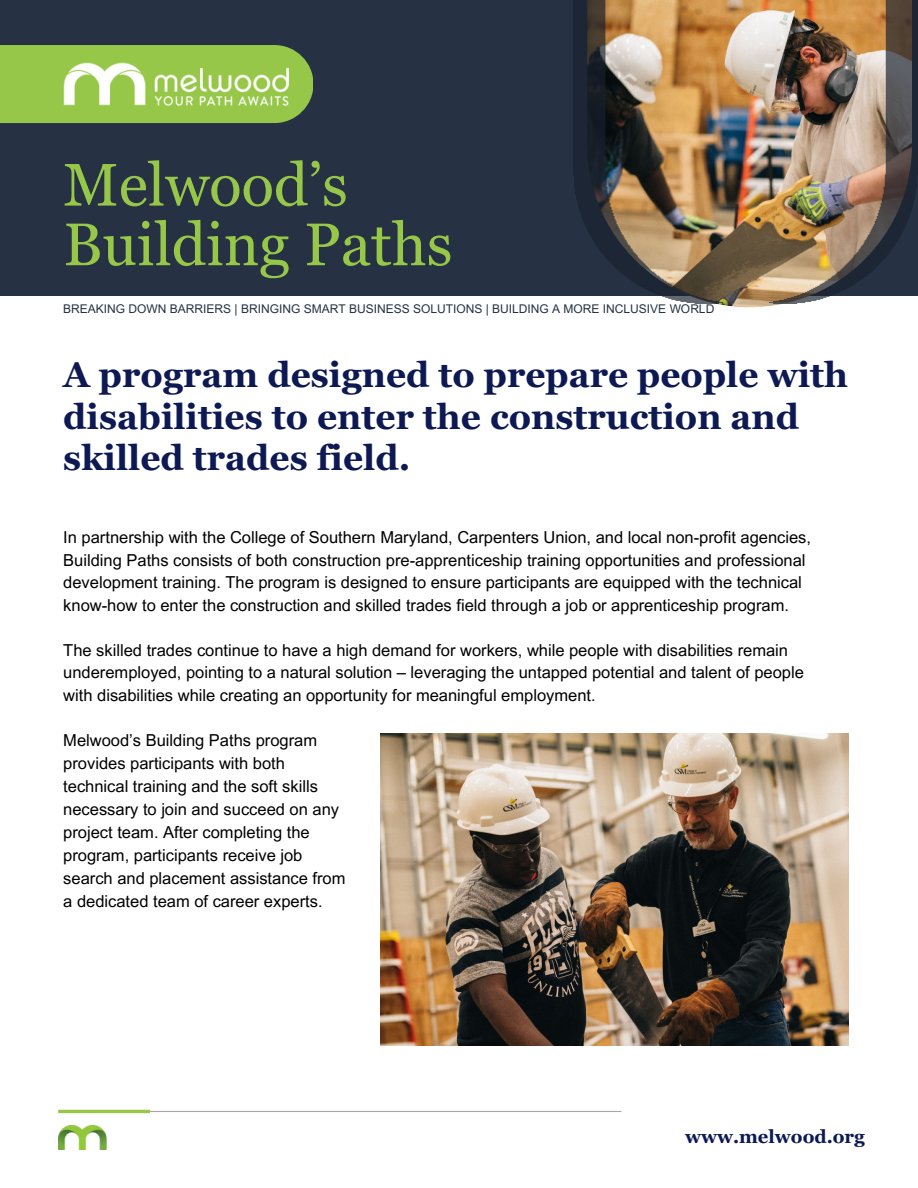
<style>
.page{position:relative;width:918px;height:1188px;background:#fff}
.page>*{position:absolute;margin:0;border:0;box-sizing:border-box;transform-origin:0 0}
.t1{font:60px/59.7px "Georgia Pro";color:#97c749}
.t2{font:700 35.25px/41.7px "Georgia Pro";color:#0d1953}
.t3{font:700 18.6px "Georgia Pro";color:#0d1953}
.t4{font:16.5px/23px "Arial MT Pro";color:#000}
.t5{font:12px "Arial MT Pro";color:#263243}
</style>
<div class="page">
<div style="left:0;top:0;width:918px;height:296px;background:#263243"></div>
<div style="left:0;top:45px;width:313px;height:78px;background:#97c749"></div>
<img style="left:694px;top:0;width:104px;height:307px">
<img style="left:574px;top:0;width:148px;height:303px">
<img style="left:769px;top:0;width:149px;height:303px">
<img style="left:63px;top:63px;width:225px;height:42px">
<img style="left:381px;top:734px;width:468px;height:311px">
<img style="left:58px;top:1126px;width:49px;height:23px">
<hr style="left:63px;top:1111px;width:559px;height:1px;background:#a7a8a9">
<hr style="left:58px;top:1110px;width:92px;height:3px;background:#97c749">
<h1 class="t1" style="left:63px;top:157px;width:391px">Melwood’s<br>Building Paths</h1>
<p class="t5" style="left:63px;top:302px;width:653px">BREAKING DOWN BARRIERS | BRINGING SMART BUSINESS SOLUTIONS | BUILDING A MORE INCLUSIVE WORLD</p>
<h2 class="t2" style="left:63px;top:355px;width:786px">A program designed to prepare people with disabilities to enter the construction and skilled trades field.</h2>
<p class="t4" style="left:63px;top:527px;width:749px;line-height:22.5px">In partnership with the College of Southern Maryland, Carpenters Union, and local non-profit agencies, Building Paths consists of both construction pre-apprenticeship training opportunities and professional development training. The program is designed to ensure participants are equipped with the technical know-how to enter the construction and skilled trades field through a job or apprenticeship program.</p>
<p class="t4" style="left:63px;top:639px;width:742px;line-height:22.5px">The skilled trades continue to have a high demand for workers, while people with disabilities remain underemployed, pointing to a natural solution – leveraging the untapped potential and talent of people with disabilities while creating an opportunity for meaningful employment.</p>
<p class="t4" style="left:63px;top:730px;width:284px">Melwood’s Building Paths program provides participants with both technical training and the soft skills necessary to join and succeed on any project team. After completing the program, participants receive job search and placement assistance from a dedicated team of career experts.</p>
<p class="t3" style="left:685px;top:1126px;width:181px">www.melwood.org</p>
</div>
